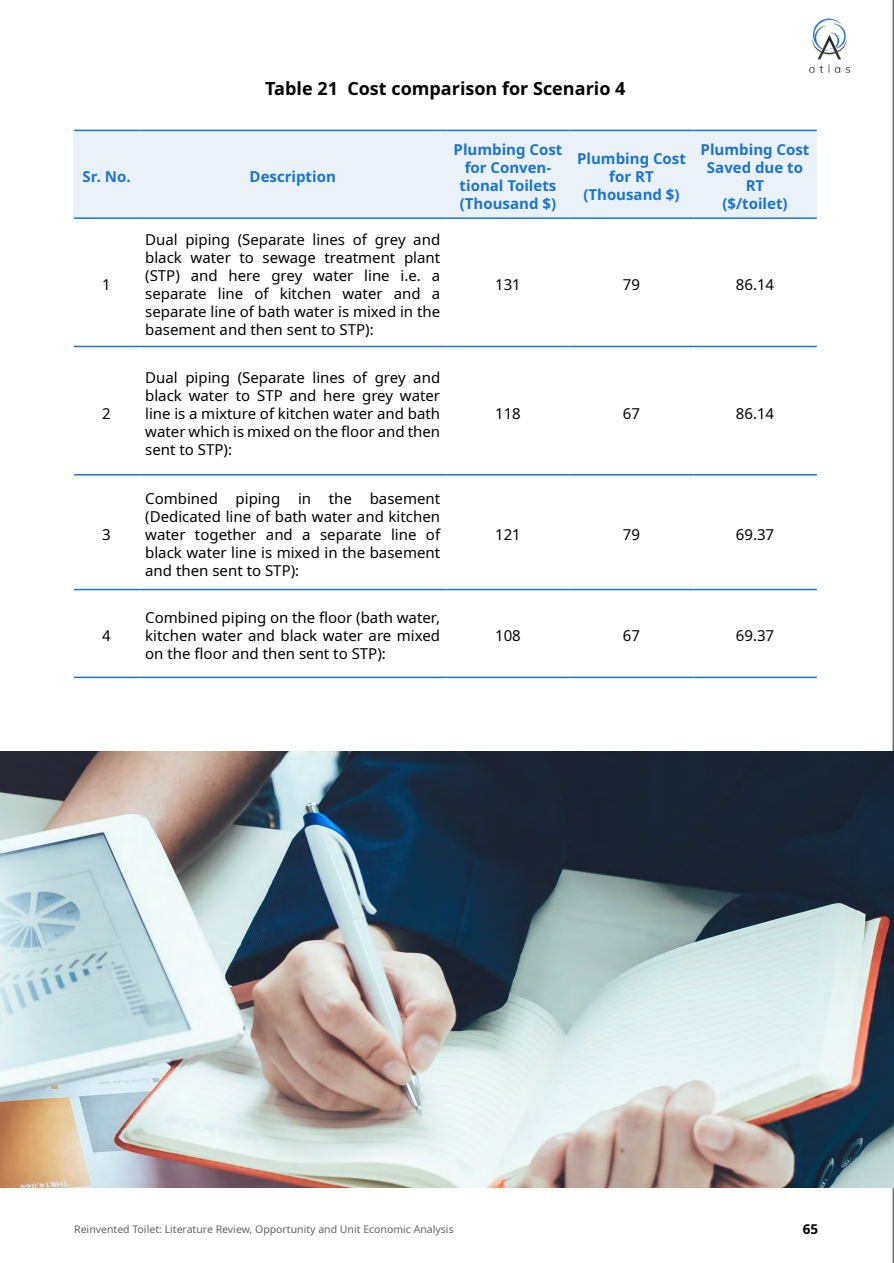
<style>
.page{position:relative;width:894px;height:1263px;background:#fff}
.page>*{position:absolute;margin:0;border:0;box-sizing:border-box;transform-origin:0 0}
.t1{font:700 18px "Noto Sans";color:#000}
.t2{font:15px/18px "Noto Sans";color:#000;text-align:justify}
.t3{font:700 15px/18px "Noto Sans";color:#1b74d2;text-align:center}
.t4{font:700 13.5px "Noto Sans";color:#000}
.t5{font:10.5px "Noto Sans";color:#636363}
</style>
<div class="page">
<img style="left:809px;top:18px;width:42px;height:55px">
<hr style="left:892px;top:0;width:1px;height:1263px;background:#000">
<div style="left:74px;top:131px;width:742px;height:86px;background:#eaf1f8"></div>
<hr style="left:74px;top:130px;width:65px;height:1px;background:#1b74d2">
<hr style="left:139px;top:130px;width:307px;height:1px;background:#1b74d2">
<hr style="left:446px;top:130px;width:123px;height:1px;background:#1b74d2">
<hr style="left:569px;top:130px;width:124px;height:1px;background:#1b74d2">
<hr style="left:693px;top:130px;width:123px;height:1px;background:#1b74d2">
<hr style="left:74px;top:217px;width:65px;height:2px;background:#1b74d2">
<hr style="left:139px;top:217px;width:307px;height:2px;background:#1b74d2">
<hr style="left:446px;top:217px;width:123px;height:2px;background:#1b74d2">
<hr style="left:569px;top:217px;width:124px;height:2px;background:#1b74d2">
<hr style="left:693px;top:217px;width:123px;height:2px;background:#1b74d2">
<hr style="left:74px;top:346px;width:65px;height:1px;background:#1b74d2">
<hr style="left:139px;top:346px;width:307px;height:1px;background:#1b74d2">
<hr style="left:446px;top:346px;width:123px;height:1px;background:#1b74d2">
<hr style="left:569px;top:346px;width:124px;height:1px;background:#1b74d2">
<hr style="left:693px;top:346px;width:123px;height:1px;background:#1b74d2">
<hr style="left:74px;top:474px;width:65px;height:1px;background:#1b74d2">
<hr style="left:139px;top:474px;width:307px;height:1px;background:#1b74d2">
<hr style="left:446px;top:474px;width:123px;height:1px;background:#1b74d2">
<hr style="left:569px;top:474px;width:124px;height:1px;background:#1b74d2">
<hr style="left:693px;top:474px;width:123px;height:1px;background:#1b74d2">
<hr style="left:74px;top:589px;width:65px;height:1px;background:#1b74d2">
<hr style="left:139px;top:589px;width:307px;height:1px;background:#1b74d2">
<hr style="left:446px;top:589px;width:123px;height:1px;background:#1b74d2">
<hr style="left:569px;top:589px;width:124px;height:1px;background:#1b74d2">
<hr style="left:693px;top:589px;width:123px;height:1px;background:#1b74d2">
<hr style="left:74px;top:676px;width:65px;height:2px;background:#1b74d2">
<hr style="left:139px;top:676px;width:307px;height:2px;background:#1b74d2">
<hr style="left:446px;top:676px;width:123px;height:2px;background:#1b74d2">
<hr style="left:569px;top:676px;width:124px;height:2px;background:#1b74d2">
<hr style="left:693px;top:676px;width:123px;height:2px;background:#1b74d2">
<img style="left:0;top:751px;width:892px;height:436px">
<p class="t1" style="left:265px;top:76px;width:361px">Table 21 Cost comparison for Scenario 4</p>
<p class="t3" style="left:82px;top:168px;width:50px">Sr. No.</p>
<p class="t3" style="left:249px;top:168px;width:88px">Description</p>
<p class="t2" style="left:102px;top:276px;width:10px">1</p>
<p class="t2" style="left:102px;top:404px;width:10px">2</p>
<p class="t2" style="left:145px;top:231px;width:296px">Dual piping (Separate lines of grey and black water to sewage treatment plant (STP) and here grey water line i.e. a separate line of kitchen water and a separate line of bath water is mixed in the basement and then sent to STP):</p>
<p class="t2" style="left:145px;top:368px;width:296px">Dual piping (Separate lines of grey and black water to STP and here grey water line is a mixture of kitchen water and bath water which is mixed on the floor and then sent to STP):</p>
<p class="t3" style="left:453px;top:141px;width:110px">Plumbing Cost for Conven&shy;tional Toilets (Thousand $)</p>
<p class="t3" style="left:577px;top:150px;width:110px">Plumbing Cost for RT (Thousand $)</p>
<p class="t3" style="left:700px;top:141px;width:110px">Plumbing Cost<br>Saved due to<br>RT<br>($/toilet)</p>
<p class="t2" style="left:495px;top:276px;width:27px">131</p>
<p class="t2" style="left:622px;top:276px;width:19px">79</p>
<p class="t2" style="left:735px;top:276px;width:40px">86.14</p>
<p class="t2" style="left:495px;top:404px;width:27px">118</p>
<p class="t2" style="left:622px;top:404px;width:19px">67</p>
<p class="t2" style="left:735px;top:404px;width:40px">86.14</p>
<p class="t2" style="left:102px;top:526px;width:10px">3</p>
<p class="t2" style="left:102px;top:627px;width:10px">4</p>
<p class="t2" style="left:145px;top:490px;width:296px">Combined piping in the basement (Dedicated line of bath water and kitchen water together and a separate line of black water line is mixed in the basement and then sent to STP):</p>
<p class="t2" style="left:145px;top:609px;width:296px">Combined piping on the floor (bath water, kitchen water and black water are mixed on the floor and then sent to STP):</p>
<p class="t2" style="left:495px;top:526px;width:27px">121</p>
<p class="t2" style="left:622px;top:526px;width:19px">79</p>
<p class="t2" style="left:735px;top:526px;width:40px">69.37</p>
<p class="t2" style="left:495px;top:627px;width:27px">108</p>
<p class="t2" style="left:622px;top:627px;width:19px">67</p>
<p class="t2" style="left:735px;top:627px;width:40px">69.37</p>
<p class="t5" style="left:74px;top:1221px;width:381px">Reinvented Toilet: Literature Review, Opportunity and Unit Economic Analysis</p>
<p class="t4" style="left:802px;top:1219px;width:17px">65</p>
</div>
